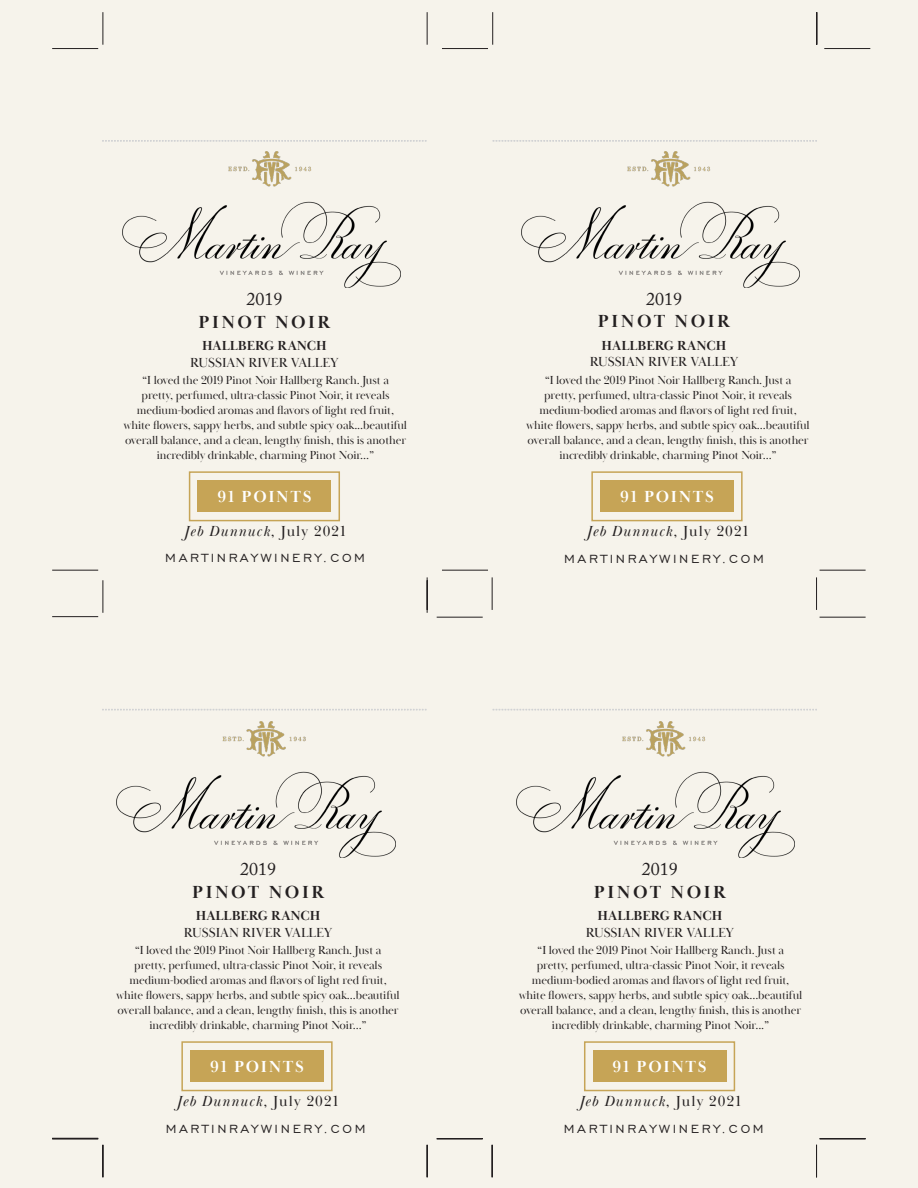
<style>
.page{position:relative;width:918px;height:1188px;background:#f6f3eb}
.page>*{position:absolute;margin:0;border:0;box-sizing:border-box;transform-origin:0 0}
.t1{font:700 18px/22.5px "Baskerville Display PT";letter-spacing:.14em;color:#231f20;text-align:center}
.t2{font:700 16.5px "Baskerville Display PT";letter-spacing:.1em;color:#fff}
.t3{font:15px "Engravers Gothic BT";letter-spacing:.18em;color:#231f20}
.t4{font:italic 15px "Baskerville Display PT";letter-spacing:.08em;color:#231f20}
.t5{font:13.5px "Baskerville Display PT";color:#231f20}
.t6{font:700 13.5px "Baskerville Display PT";color:#231f20}
.Copy{font:12px/15px "Baskerville Poster PT";letter-spacing:-.01em;color:#231f20;text-align:center}
.s1{font-family:"Adobe Caslon Pro";font-weight:400}
.s2{font-family:"Baskerville Display PT"}
.s3{font-style:normal}
</style>
<div class="page">
<svg style="left:493px;top:140px;width:324px;height:2px"></svg>
<svg style="left:102px;top:140px;width:324px;height:2px"></svg>
<svg style="left:493px;top:709px;width:324px;height:2px"></svg>
<svg style="left:102px;top:709px;width:324px;height:2px"></svg>
<hr style="left:427px;top:577px;width:1px;height:33px;background:#231f20">
<hr style="left:820px;top:617px;width:46px;height:1px;background:#231f20">
<hr style="left:492px;top:577px;width:1px;height:33px;background:#231f20">
<hr style="left:816px;top:577px;width:1px;height:33px;background:#231f20">
<hr style="left:427px;top:12px;width:1px;height:33px;background:#231f20">
<hr style="left:103px;top:12px;width:1px;height:33px;background:#231f20">
<hr style="left:52px;top:48px;width:46px;height:1px;background:#231f20">
<hr style="left:52px;top:570px;width:46px;height:1px;background:#231f20">
<hr style="left:427px;top:580px;width:1px;height:33px;background:#231f20">
<hr style="left:103px;top:580px;width:1px;height:33px;background:#231f20">
<hr style="left:52px;top:616px;width:46px;height:1px;background:#231f20">
<hr style="left:52px;top:1138px;width:46px;height:1px;background:#231f20">
<hr style="left:817px;top:12px;width:1px;height:33px;background:#231f20">
<hr style="left:492px;top:12px;width:1px;height:33px;background:#231f20">
<hr style="left:442px;top:48px;width:46px;height:1px;background:#231f20">
<hr style="left:442px;top:570px;width:46px;height:1px;background:#231f20">
<hr style="left:820px;top:570px;width:46px;height:1px;background:#231f20">
<hr style="left:437px;top:617px;width:46px;height:1px;background:#231f20">
<hr style="left:816px;top:12px;width:1px;height:33px;background:#231f20">
<hr style="left:824px;top:48px;width:46px;height:1px;background:#231f20">
<hr style="left:52px;top:1139px;width:46px;height:1px;background:#231f20">
<hr style="left:103px;top:1145px;width:1px;height:32px;background:#231f20">
<hr style="left:427px;top:1145px;width:1px;height:32px;background:#231f20">
<hr style="left:492px;top:1145px;width:1px;height:32px;background:#231f20">
<hr style="left:816px;top:1145px;width:1px;height:32px;background:#231f20">
<hr style="left:820px;top:1139px;width:46px;height:1px;background:#231f20">
<hr style="left:437px;top:1139px;width:46px;height:1px;background:#231f20">
<img style="left:122px;top:151px;width:278px;height:136px">
<div style="left:197px;top:480px;width:134px;height:32px;background:#c6a456"></div>
<div style="left:189px;top:471px;width:151px;height:50px;border:2px solid #c6a456"></div>
<img style="left:522px;top:151px;width:278px;height:136px">
<img style="left:117px;top:721px;width:278px;height:137px">
<img style="left:516px;top:721px;width:278px;height:137px">
<div style="left:600px;top:480px;width:134px;height:32px;background:#c6a456"></div>
<div style="left:591px;top:471px;width:152px;height:50px;border:2px solid #c6a456"></div>
<div style="left:190px;top:1050px;width:134px;height:31px;background:#c6a456"></div>
<div style="left:181px;top:1041px;width:152px;height:50px;border:2px solid #c6a456"></div>
<div style="left:593px;top:1050px;width:134px;height:31px;background:#c6a456"></div>
<div style="left:584px;top:1041px;width:151px;height:50px;border:2px solid #c6a456"></div>
<p class="t1" style="left:198px;top:289px;width:134px"><span class="s1">2019<br></span>PINOT NOIR</p>
<p class="t6" style="left:202px;top:338px;width:126px">HALLBERG RANCH</p>
<p class="t5" style="left:190px;top:354px;width:150px">RUSSIAN RIVER VALLEY</p>
<p class="Copy" style="left:124px;top:373px;width:285px"><span class="s2">“</span>I loved the 2019 Pinot Noir Hallberg Ranch. Just a<br>pretty, perfumed, ultra-classic Pinot Noir, it reveals medium-bodied aromas and flavors of light red fruit, white flowers, sappy herbs, and subtle spicy oak...beautiful overall balance, and a clean, lengthy finish, this is another incredibly drinkable, charming Pinot Noir...<span class="s2">”</span></p>
<p class="t2" style="left:218px;top:486px;width:95px">91 POINTS</p>
<p class="t4" style="left:185px;top:523px;width:163px">Jeb Dunnuck<span class="s3">, July 2021</span></p>
<p class="t3" style="left:165px;top:550px;width:201px">MARTINRAYWINERY.COM</p>
<p class="t1" style="left:598px;top:288px;width:134px"><span class="s1">2019<br></span>PINOT NOIR</p>
<p class="t6" style="left:602px;top:337px;width:126px">HALLBERG RANCH</p>
<p class="t5" style="left:590px;top:354px;width:150px">RUSSIAN RIVER VALLEY</p>
<p class="Copy" style="left:527px;top:373px;width:285px"><span class="s2">“</span>I loved the 2019 Pinot Noir Hallberg Ranch. Just a<br>pretty, perfumed, ultra-classic Pinot Noir, it reveals medium-bodied aromas and flavors of light red fruit, white flowers, sappy herbs, and subtle spicy oak...beautiful overall balance, and a clean, lengthy finish, this is another incredibly drinkable, charming Pinot Noir...<span class="s2">”</span></p>
<p class="t2" style="left:620px;top:486px;width:95px">91 POINTS</p>
<p class="t4" style="left:587px;top:523px;width:163px">Jeb Dunnuck<span class="s3">, July 2021</span></p>
<p class="t3" style="left:564px;top:551px;width:201px">MARTINRAYWINERY.COM</p>
<p class="t1" style="left:192px;top:858px;width:134px"><span class="s1">2019<br></span>PINOT NOIR</p>
<p class="t6" style="left:196px;top:908px;width:126px">HALLBERG RANCH</p>
<p class="t5" style="left:184px;top:924px;width:150px">RUSSIAN RIVER VALLEY</p>
<p class="Copy" style="left:117px;top:943px;width:285px"><span class="s2">“</span>I loved the 2019 Pinot Noir Hallberg Ranch. Just a<br>pretty, perfumed, ultra-classic Pinot Noir, it reveals medium-bodied aromas and flavors of light red fruit, white flowers, sappy herbs, and subtle spicy oak...beautiful overall balance, and a clean, lengthy finish, this is another incredibly drinkable, charming Pinot Noir...<span class="s2">”</span></p>
<p class="t2" style="left:210px;top:1056px;width:95px">91 POINTS</p>
<p class="t4" style="left:177px;top:1093px;width:163px">Jeb Dunnuck<span class="s3">, July 2021</span></p>
<p class="t1" style="left:594px;top:858px;width:134px"><span class="s1">2019<br></span>PINOT NOIR</p>
<p class="t6" style="left:598px;top:908px;width:126px">HALLBERG RANCH</p>
<p class="t5" style="left:586px;top:924px;width:150px">RUSSIAN RIVER VALLEY</p>
<p class="Copy" style="left:519px;top:943px;width:285px"><span class="s2">“</span>I loved the 2019 Pinot Noir Hallberg Ranch. Just a<br>pretty, perfumed, ultra-classic Pinot Noir, it reveals medium-bodied aromas and flavors of light red fruit, white flowers, sappy herbs, and subtle spicy oak...beautiful overall balance, and a clean, lengthy finish, this is another incredibly drinkable, charming Pinot Noir...<span class="s2">”</span></p>
<p class="t2" style="left:613px;top:1056px;width:95px">91 POINTS</p>
<p class="t4" style="left:580px;top:1093px;width:163px">Jeb Dunnuck<span class="s3">, July 2021</span></p>
<p class="t3" style="left:166px;top:1120px;width:201px">MARTINRAYWINERY.COM</p>
<p class="t3" style="left:564px;top:1120px;width:201px">MARTINRAYWINERY.COM</p>
</div>
